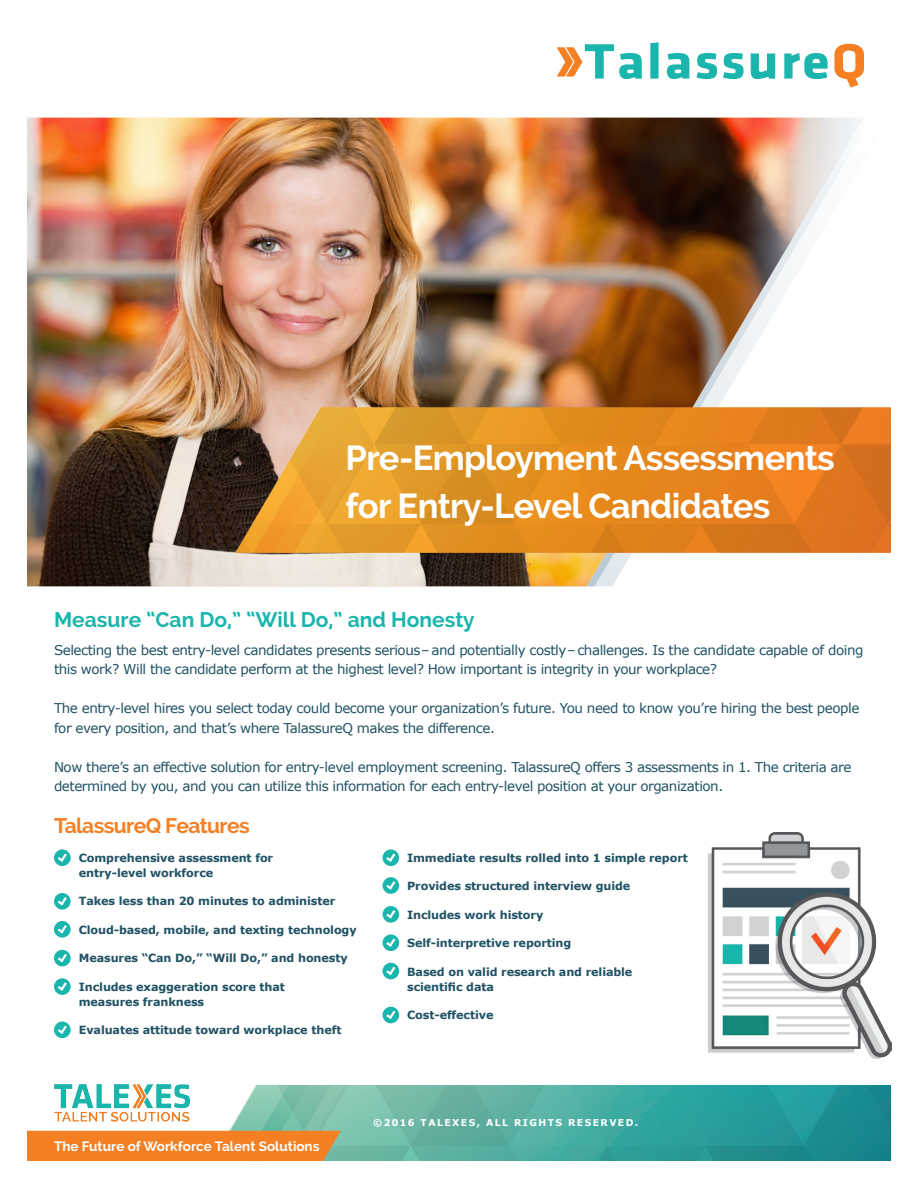
<style>
.page{position:relative;width:918px;height:1188px;background:#fff}
.page>*{position:absolute;margin:0;border:0;box-sizing:border-box;transform-origin:0 0}
.t1{font:700 34.5px/48px "Raleway";letter-spacing:-.02em;color:#fff}
.t2{font:700 21px "Raleway";color:#1ab5ac}
.t3{font:700 21px "Raleway";letter-spacing:-.03em;color:#f58024}
.t4{font:13.5px/19.5px "Verdana";letter-spacing:-.035em;color:#205264}
.t5{font:700 13.5px "Raleway";color:#fff}
.t6{font:700 11.25px/15px "Verdana";letter-spacing:-.01em;color:#205264}
.t7{font:700 9.3px "Verdana";letter-spacing:.15em;color:#fff}
</style>
<div class="page">
<img style="left:27px;top:118px;width:837px;height:468px">
<img style="left:236px;top:407px;width:655px;height:145px">
<svg style="left:650px;top:42px;width:9px;height:37px"></svg>
<svg style="left:667px;top:53px;width:22px;height:26px"></svg>
<svg style="left:697px;top:53px;width:20px;height:26px"></svg>
<svg style="left:723px;top:53px;width:21px;height:26px"></svg>
<svg style="left:751px;top:54px;width:24px;height:25px"></svg>
<svg style="left:784px;top:53px;width:44px;height:26px"></svg>
<svg style="left:834px;top:44px;width:30px;height:44px"></svg>
<svg style="left:557px;top:44px;width:85px;height:35px"></svg>
<div style="left:54px;top:849px;width:17px;height:17px;background:#1ab5ac;border-radius:50%"></div>
<svg style="left:58px;top:853px;width:9px;height:9px"></svg>
<div style="left:383px;top:849px;width:16px;height:17px;background:#1ab5ac;border-radius:50%"></div>
<svg style="left:386px;top:853px;width:9px;height:9px"></svg>
<div style="left:383px;top:906px;width:16px;height:17px;background:#1ab5ac;border-radius:50%"></div>
<svg style="left:386px;top:910px;width:9px;height:8px"></svg>
<div style="left:383px;top:877px;width:16px;height:17px;background:#1ab5ac;border-radius:50%"></div>
<svg style="left:386px;top:881px;width:9px;height:9px"></svg>
<div style="left:383px;top:934px;width:16px;height:17px;background:#1ab5ac;border-radius:50%"></div>
<svg style="left:386px;top:938px;width:9px;height:9px"></svg>
<div style="left:383px;top:963px;width:16px;height:16px;background:#1ab5ac;border-radius:50%"></div>
<svg style="left:386px;top:967px;width:9px;height:8px"></svg>
<div style="left:383px;top:1007px;width:16px;height:16px;background:#1ab5ac;border-radius:50%"></div>
<svg style="left:386px;top:1011px;width:9px;height:8px"></svg>
<svg style="left:54px;top:893px;width:17px;height:17px"></svg>
<svg style="left:58px;top:897px;width:9px;height:8px"></svg>
<svg style="left:54px;top:921px;width:17px;height:17px"></svg>
<svg style="left:58px;top:925px;width:9px;height:8px"></svg>
<div style="left:54px;top:950px;width:17px;height:16px;background:#1ab5ac;border-radius:50%"></div>
<svg style="left:58px;top:954px;width:9px;height:8px"></svg>
<svg style="left:54px;top:978px;width:17px;height:17px"></svg>
<svg style="left:58px;top:982px;width:9px;height:9px"></svg>
<div style="left:54px;top:1022px;width:17px;height:16px;background:#1ab5ac;border-radius:50%"></div>
<svg style="left:58px;top:1026px;width:9px;height:8px"></svg>
<img style="left:195px;top:1086px;width:696px;height:75px">
<div style="left:27px;top:1131px;width:314px;height:30px;background:#f58024"></div>
<img style="left:708px;top:833px;width:184px;height:225px">
<img style="left:55px;top:1084px;width:134px;height:38px">
<p class="t1" style="left:346px;top:435px;width:491px">Pre-Employment Assessments for Entry-Level Candidates</p>
<p class="t2" style="left:54px;top:608px;width:422px">Measure “Can Do,” “Will Do,” and Honesty</p>
<p class="t4" style="left:54px;top:640px;width:811px">Selecting the best entry-level candidates presents serious–and potentially costly– challenges. Is the candidate capable of doing this work? Will the candidate perform at the highest level? How important is integrity in your workplace?</p>
<p class="t4" style="left:54px;top:699px;width:807px">The entry-level hires you select today could become your organization’s future. You need to know you’re hiring the best people for every position, and that’s where TalassureQ makes the difference.</p>
<p class="t4" style="left:54px;top:757px;width:799px">Now there’s an effective solution for entry-level employment screening. TalassureQ offers 3 assessments in 1. The criteria are determined by you, and you can utilize this information for each entry-level position at your organization.</p>
<p class="t3" style="left:54px;top:814px;width:197px">TalassureQ Features</p>
<p class="t6" style="left:79px;top:850px;width:196px">Comprehensive assessment for entry-level workforce</p>
<p class="t6" style="left:79px;top:893px;width:258px">Takes less than 20 minutes to administer</p>
<p class="t6" style="left:79px;top:922px;width:279px">Cloud-based, mobile, and texting technology</p>
<p class="t6" style="left:79px;top:950px;width:270px">Measures “Can Do,” “Will Do,” and honesty</p>
<p class="t6" style="left:79px;top:979px;width:208px">Includes exaggeration score that measures frankness</p>
<p class="t6" style="left:79px;top:1022px;width:264px">Evaluates attitude toward workplace theft</p>
<p class="t6" style="left:407px;top:850px;width:282px">Immediate results rolled into 1 simple report</p>
<p class="t6" style="left:407px;top:878px;width:225px">Provides structured interview guide</p>
<p class="t6" style="left:407px;top:907px;width:138px">Includes work history</p>
<p class="t6" style="left:407px;top:935px;width:166px">Self-interpretive reporting</p>
<p class="t6" style="left:407px;top:964px;width:227px">Based on valid research and reliable scientific data</p>
<p class="t6" style="left:407px;top:1007px;width:88px">Cost-effective</p>
<p class="t5" style="left:54px;top:1138px;width:267px">The Future of Workforce Talent Solutions</p>
<p class="t7" style="left:373px;top:1116px;width:266px">©2016 TALEXES, ALL RIGHTS RESERVED.</p>
</div>
